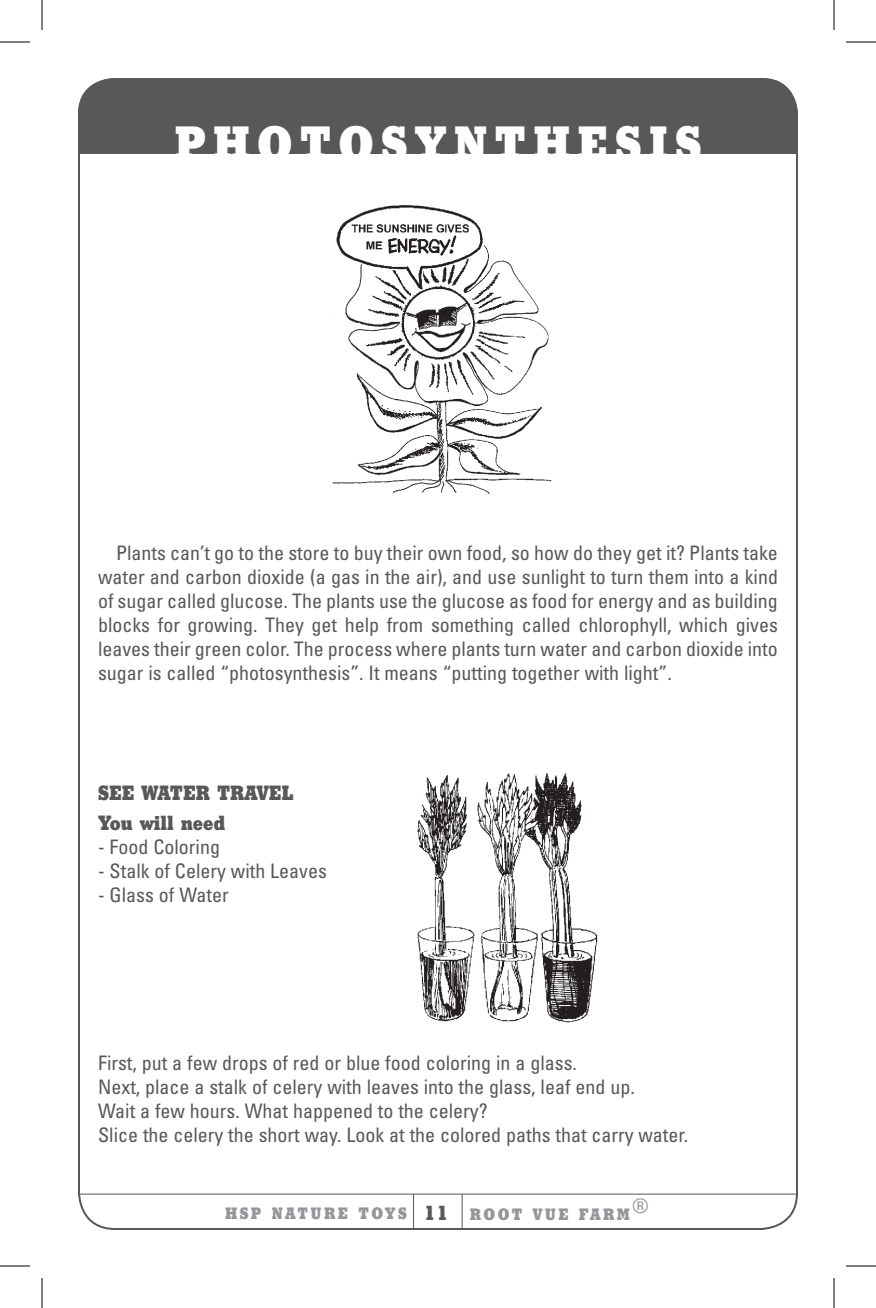
<style>
.page{position:relative;width:876px;height:1308px;background:#fff}
.page>*{position:absolute;margin:0;border:0;box-sizing:border-box;transform-origin:0 0}
.t1{font:800 48px "Stymie BT";letter-spacing:.15em;color:#fff}
.t2{font:condensed 20px/24px "Univers";color:#57585a;text-align:justify}
.t3{font:800 20px/30px "Stymie BT";color:#57585a}
.t4{font:800 16px "Stymie BT";letter-spacing:.15em;color:#949699}
.s1{font-size:20px;color:#57585a}
</style>
<div class="page">
<hr style="left:78px;top:1194px;width:720px;height:1px;background:#57585a">
<hr style="left:413px;top:1194px;width:1px;height:36px;background:#57585a">
<hr style="left:462px;top:1194px;width:1px;height:36px;background:#57585a">
<img style="left:333px;top:205px;width:219px;height:289px">
<img style="left:417px;top:773px;width:181px;height:250px">
<div style="left:78px;top:78px;width:720px;height:108px;background:#57585a;border-radius:36px"></div>
<div style="left:80px;top:154px;width:716px;height:36px;background:#fff"></div>
<hr style="left:0;top:42px;width:30px;height:1px;background:#000">
<hr style="left:846px;top:42px;width:30px;height:1px;background:#000">
<hr style="left:0;top:1266px;width:30px;height:1px;background:#000">
<hr style="left:846px;top:1266px;width:30px;height:1px;background:#000">
<hr style="left:42px;top:0;width:1px;height:30px;background:#000">
<hr style="left:42px;top:1278px;width:1px;height:30px;background:#000">
<hr style="left:834px;top:0;width:1px;height:30px;background:#000">
<hr style="left:834px;top:1278px;width:1px;height:30px;background:#000">
<h1 class="t1" style="left:174px;top:115px;width:529px">PHOTOSYNTHESIS</h1>
<p class="t2" style="left:98px;top:540px;width:682px;text-indent:18px">Plants can’t go to the store to buy their own food, so how do they get it? Plants take water and carbon dioxide (a gas in the air), and use sunlight to turn them into a kind of sugar called glucose. The plants use the glucose as food for energy and as building blocks for growing. They get help from something called chlorophyll, which gives leaves their green color. The process where plants turn water and carbon dioxide into sugar is called “photosynthesis”. It means “putting together with light”.</p>
<p class="t3" style="left:98px;top:778px;width:197px">SEE WATER TRAVEL<br>You will need</p>
<p class="t2" style="left:98px;top:834px;width:123px">- Food Coloring</p>
<p class="t2" style="left:98px;top:858px;width:230px">- Stalk of Celery with Leaves</p>
<p class="t2" style="left:98px;top:882px;width:132px">- Glass of Water</p>
<p class="t2" style="left:98px;top:1050px;width:592px;text-align:left">First, put a few drops of red or blue food coloring in a glass.<br>Next, place a stalk of celery with leaves into the glass, leaf end up.<br>Wait a few hours. What happened to the celery?<br>Slice the celery the short way. Look at the colored paths that carry water.</p>
<p class="t4" style="left:225px;top:1203px;width:425px">HSP NATURE TOYS <span class="s1">11</span> ROOT VUE FARM<sup>®</sup></p>
</div>
